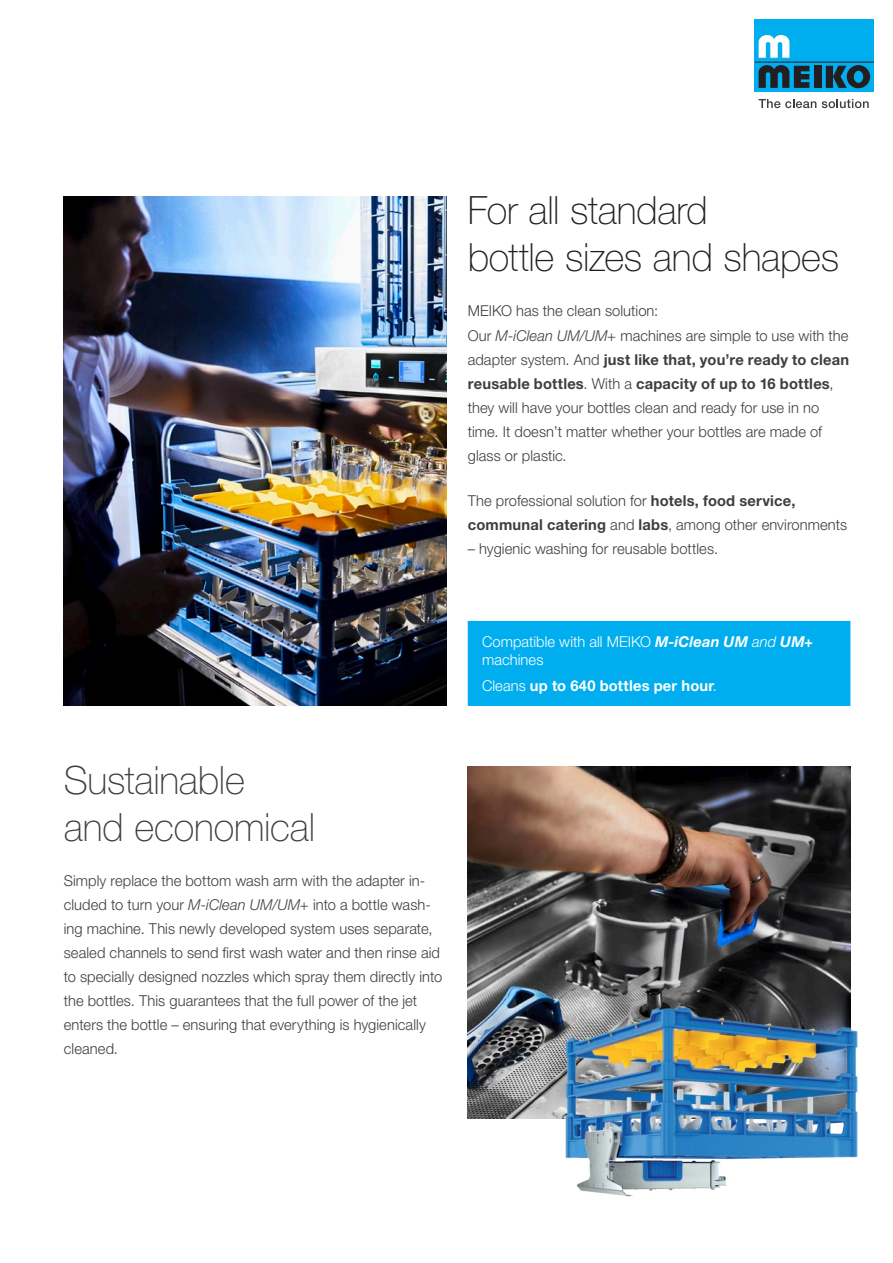
<style>
.page{position:relative;width:893px;height:1263px;background:#fff}
.page>*{position:absolute;margin:0;border:0;box-sizing:border-box;transform-origin:0 0}
.t1{font:100 39px/46.8px "Helvetica Neue LTW1 G";letter-spacing:-.01em;color:#231f20}
.t2{font:100 39px/46.8px "Helvetica Neue LTW1 G";letter-spacing:-.005em;color:#3e3e3f}
.t3{font:300 15px/24px "Helvetica Neue LTW1 G";letter-spacing:.005em;color:#3e3e3f}
.t4{font:300 15px/18px "Helvetica Neue LTW1 G";letter-spacing:.005em;color:#fff}
.t5{font:700 15px "Helvetica Neue LTW1 G";letter-spacing:.015em;color:#fff}
.s1{font-style:italic}
.s2{font-weight:700}
.s3{font-weight:700;font-style:italic}
.s4{font-weight:300}
</style>
<div class="page">
<div style="left:755px;top:19px;width:119px;height:73px;background:#00aeef"></div>
<div style="left:814px;top:66px;width:7px;height:22px;background:#231f20"></div>
<svg style="left:826px;top:65px;width:44px;height:23px"></svg>
<hr style="left:755px;top:62px;width:119px;height:1px;background:#231f20">
<svg style="left:759px;top:35px;width:30px;height:23px"></svg>
<svg style="left:759px;top:65px;width:50px;height:23px"></svg>
<svg style="left:759px;top:99px;width:57px;height:9px"></svg>
<svg style="left:822px;top:99px;width:47px;height:9px"></svg>
<img style="left:468px;top:766px;width:382px;height:352px">
<img style="left:524px;top:980px;width:334px;height:217px">
<div style="left:468px;top:622px;width:382px;height:83px;background:#00aeef"></div>
<div style="left:468px;top:621px;width:382px;height:85px;border:2px solid #00aeef"></div>
<img style="left:64px;top:196px;width:382px;height:510px">
<h1 class="t1" style="left:468px;top:187px;width:373px">For all standard<br>bottle sizes and shapes</h1>
<p class="t3" style="left:468px;top:299px;width:383px">MEIKO has the clean solution:<br>Our <span class="s1">M-iClean UM/UM+</span> machines are simple to use with the adapter system. And <span class="s2">just like that, you’re ready to clean reusable bottles</span>. With a <span class="s2">capacity of up to 16 bottles</span>, they will have your bottles clean and ready for use in no time. It doesn’t matter whether your bottles are made of glass or plastic.</p>
<p class="t3" style="left:468px;top:488px;width:381px">The professional solution for <span class="s2">hotels, food service, communal catering</span> and <span class="s2">labs</span>, among other environments</p>
<p class="t3" style="left:468px;top:536px;width:252px">– hygienic washing for reusable bottles.</p>
<h1 class="t2" style="left:64px;top:757px;width:253px">Sustainable<br>and economical</h1>
<p class="t3" style="left:64px;top:869px;width:380px">Simply replace the bottom wash arm with the adapter in&shy;cluded to turn your <span class="s1">M-iClean UM/UM+</span> into a bottle wash&shy;ing machine. This newly developed system uses separate, sealed channels to send first wash water and then rinse aid to specially designed nozzles which spray them directly into the bottles. This guarantees that the full power of the jet enters the bottle – ensuring that everything is hygienically cleaned.</p>
<p class="t4" style="left:482px;top:632px;width:333px">Compatible with all MEIKO <span class="s3">M-iClean UM</span> <span class="s1">and</span> <span class="s3">UM+ </span>machines</p>
<p class="t5" style="left:482px;top:676px;width:236px"><span class="s4">Cleans</span> up to 640 bottles per hour<span class="s4">.</span></p>
</div>
